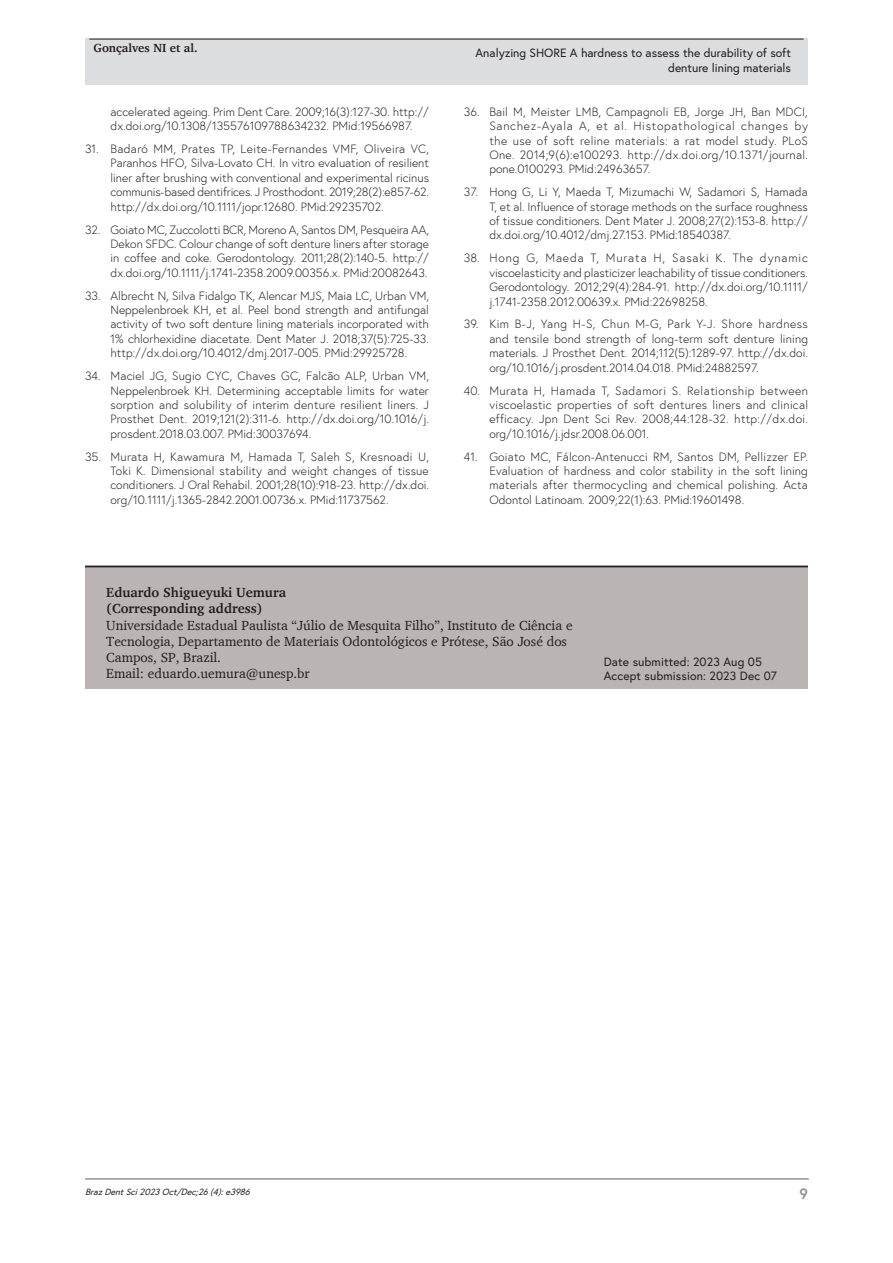
<style>
.page{position:relative;width:893px;height:1263px;background:#fff}
.page>*{position:absolute;margin:0;border:0;box-sizing:border-box;transform-origin:0 0}
.t1{font:700 15px "Europa";color:#939598}
.Correspondence{font:13.5px/16.2px "Charter";color:#231f20}
.Reference{font:300 12px/14.4px "Europa";color:#231f20;text-align:justify}
.History{font:12px/14.4px "Europa";color:#231f20;text-align:right}
.t2{font:700 12px "Charter";color:#231f20}
.t3{font:italic 9px "Europa";color:#231f20}
.s1{font-weight:700}
</style>
<div class="page">
<hr style="left:85px;top:1178px;width:724px;height:2px;background:#939598">
<div style="left:85px;top:39px;width:723px;height:46px;background:#dcdddf"></div>
<hr style="left:89px;top:39px;width:715px;height:1px;background:#231f20">
<div style="left:623px;top:566px;width:185px;height:123px;background:#bab5b4"></div>
<div style="left:85px;top:566px;width:538px;height:123px;background:#bab5b4"></div>
<hr style="left:85px;top:566px;width:723px;height:1px;background:#231f20">
<p class="t2" style="left:94px;top:41px;width:106px">Gonçalves NI et al.</p>
<p class="History" style="left:476px;top:46px;width:317px">Analyzing SHORE A hardness to assess the durability of soft denture lining materials</p>
<p class="Reference" style="left:111px;top:104px;width:320px">accelerated ageing. Prim Dent Care. 2009;16(3):127-30. http:// dx.doi.org/10.1308/135576109788634232. PMid:19566987.</p>
<p class="Reference" style="left:111px;top:141px;width:320px;text-indent:-26px">31. Badaró MM, Prates TP, Leite-Fernandes VMF, Oliveira VC, Paranhos HFO, Silva-Lovato CH. In vitro evaluation of resilient liner after brushing with conventional and experimental ricinus communis-based dentifrices. J Prosthodont. 2019;28(2):e857-62. http://dx.doi.org/10.1111/jopr.12680. PMid:29235702.</p>
<p class="Reference" style="left:111px;top:222px;width:320px;text-indent:-26px">32. Goiato MC, Zuccolotti BCR, Moreno A, Santos DM, Pesqueira AA, Dekon SFDC. Colour change of soft denture liners after storage in coffee and coke. Gerodontology. 2011;28(2):140-5. http:// dx.doi.org/10.1111/j.1741-2358.2009.00356.x. PMid:20082643.</p>
<p class="Reference" style="left:111px;top:288px;width:320px;text-indent:-26px">33. Albrecht N, Silva Fidalgo TK, Alencar MJS, Maia LC, Urban VM, Neppelenbroek KH, et al. Peel bond strength and antifungal activity of two soft denture lining materials incorporated with 1% chlorhexidine diacetate. Dent Mater J. 2018;37(5):725-33. http://dx.doi.org/10.4012/dmj.2017-005. PMid:29925728.</p>
<p class="Reference" style="left:111px;top:369px;width:320px;text-indent:-26px">34. Maciel JG, Sugio CYC, Chaves GC, Falcão ALP, Urban VM, Neppelenbroek KH. Determining acceptable limits for water sorption and solubility of interim denture resilient liners. J Prosthet Dent. 2019;121(2):311-6. http://dx.doi.org/10.1016/j. prosdent.2018.03.007. PMid:30037694.</p>
<p class="Reference" style="left:111px;top:449px;width:320px;text-indent:-26px">35. Murata H, Kawamura M, Hamada T, Saleh S, Kresnoadi U, Toki K. Dimensional stability and weight changes of tissue conditioners. J Oral Rehabil. 2001;28(10):918-23. http://dx.doi. org/10.1111/j.1365-2842.2001.00736.x. PMid:11737562.</p>
<p class="Reference" style="left:489px;top:104px;width:320px;text-indent:-26px">36. Bail M, Meister LMB, Campagnoli EB, Jorge JH, Ban MDCI, Sanchez-Ayala A, et al. Histopathological changes by the use of soft reline materials: a rat model study. PLoS One. 2014;9(6):e100293. http://dx.doi.org/10.1371/journal. pone.0100293. PMid:24963657.</p>
<p class="Reference" style="left:489px;top:185px;width:320px;text-indent:-26px">37. Hong G, Li Y, Maeda T, Mizumachi W, Sadamori S, Hamada T, et al. Influence of storage methods on the surface roughness of tissue conditioners. Dent Mater J. 2008;27(2):153-8. http:// dx.doi.org/10.4012/dmj.27.153. PMid:18540387.</p>
<p class="Reference" style="left:489px;top:251px;width:320px;text-indent:-26px">38. Hong G, Maeda T, Murata H, Sasaki K. The dynamic viscoelasticity and plasticizer leachability of tissue conditioners.<br>Gerodontology. 2012;29(4):284-91. http://dx.doi.org/10.1111/ j.1741-2358.2012.00639.x. PMid:22698258.</p>
<p class="Reference" style="left:489px;top:317px;width:320px;text-indent:-26px">39. Kim B-J, Yang H-S, Chun M-G, Park Y-J. Shore hardness and tensile bond strength of long-term soft denture lining materials. J Prosthet Dent. 2014;112(5):1289-97. http://dx.doi. org/10.1016/j.prosdent.2014.04.018. PMid:24882597.</p>
<p class="Reference" style="left:489px;top:383px;width:320px;text-indent:-26px">40. Murata H, Hamada T, Sadamori S. Relationship between viscoelastic properties of soft dentures liners and clinical efficacy. Jpn Dent Sci Rev. 2008;44:128-32. http://dx.doi. org/10.1016/j.jdsr.2008.06.001.</p>
<p class="Reference" style="left:489px;top:449px;width:320px;text-indent:-26px">41. Goiato MC, Fálcon-Antenucci RM, Santos DM, Pellizzer EP.<br>Evaluation of hardness and color stability in the soft lining materials after thermocycling and chemical polishing. Acta Odontol Latinoam. 2009;22(1):63. PMid:19601498.</p>
<p class="Correspondence" style="left:106px;top:584px;width:468px"><span class="s1">Eduardo Shigueyuki Uemura<br>(Corresponding address)<br></span>Universidade Estadual Paulista “Júlio de Mesquita Filho”, Instituto de Ciência e Tecnologia, Departamento de Materiais Odontológicos e Prótese, São José dos Campos, SP, Brazil.<br>Email: eduardo.uemura@unesp.br</p>
<p class="History" style="left:604px;top:654px;width:175px;text-align:left">Date submitted: 2023 Aug 05<br>Accept submission: 2023 Dec 07</p>
<p class="t3" style="left:85px;top:1185px;width:169px">BrazDentSci2023Oct/Dec;26(4):e3986</p>
<p class="t1" style="left:799px;top:1184px;width:10px">9</p>
</div>
